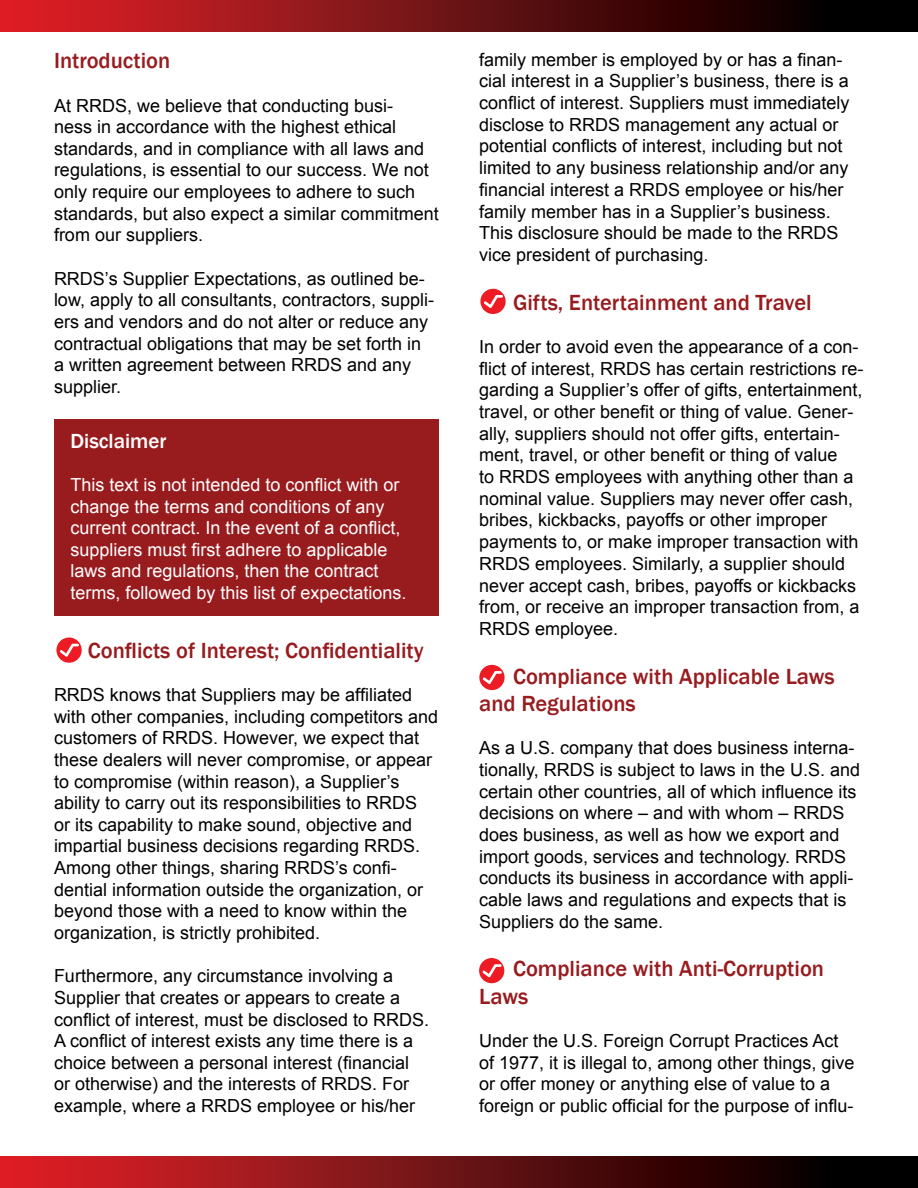
<style>
.page{position:relative;width:918px;height:1188px;background:#fff}
.page>*{position:absolute;margin:0;border:0;box-sizing:border-box;transform-origin:0 0}
.t1{font:500 22.5px/27.2px "Franklin Gothic";color:#981b1e}
.t2{font:500 21px "Franklin Gothic";color:#fff}
.t3{font:18px/21.8px "Arial";color:#000}
.t4{font:18px/21.6px "Arial";color:#fff}
</style>
<div class="page">
<div style="left:54px;top:419px;width:384px;height:197px;background:#981b1e"></div>
<div style="left:56px;top:638px;width:26px;height:25px;background:#ed1c24;border-radius:50%"></div>
<svg style="left:60px;top:644px;width:19px;height:13px"></svg>
<div style="left:480px;top:289px;width:26px;height:25px;background:#ed1c24;border-radius:50%"></div>
<svg style="left:484px;top:295px;width:19px;height:13px"></svg>
<div style="left:479px;top:665px;width:26px;height:25px;background:#ed1c24;border-radius:50%"></div>
<svg style="left:483px;top:671px;width:19px;height:13px"></svg>
<div style="left:479px;top:958px;width:25px;height:25px;background:#ed1c24;border-radius:50%"></div>
<svg style="left:482px;top:964px;width:20px;height:13px"></svg>
<div style="left:0;top:0;width:918px;height:31px;background:linear-gradient(to right,#e5232a,#000)"></div>
<hr style="left:916px;top:0;width:2px;height:31px;background:#000">
<div style="left:0;top:1157px;width:918px;height:31px;background:linear-gradient(to right,#e5232a,#000)"></div>
<hr style="left:917px;top:1157px;width:1px;height:31px;background:#000">
<p class="t1" style="left:54px;top:47px;width:118px">Introduction</p>
<p class="t3" style="left:54px;top:95px;width:386px">At RRDS, we believe that conducting busi-<br>ness in accordance with the highest ethical standards, and in compliance with all laws and regulations, is essential to our success. We not only require our employees to adhere to such standards, but also expect a similar commitment from our suppliers.</p>
<p class="t3" style="left:54px;top:268px;width:382px">RRDS’s Supplier Expectations, as outlined be&shy;low, apply to all consultants, contractors, suppli&shy;ers and vendors and do not alter or reduce any contractual obligations that may be set forth in a written agreement between RRDS and any supplier.</p>
<p class="t2" style="left:70px;top:428px;width:98px">Disclaimer</p>
<p class="t4" style="left:70px;top:474px;width:338px">This text is not intended to conflict with or change the terms and conditions of any current contract. In the event of a conflict, suppliers must first adhere to applicable laws and regulations, then the contract terms, followed by this list of expectations.</p>
<p class="t1" style="left:88px;top:637px;width:338px">Conflicts of Interest; Confidentiality</p>
<p class="t3" style="left:54px;top:684px;width:386px">RRDS knows that Suppliers may be affiliated with other companies, including competitors and customers of RRDS. However, we expect that these dealers will never compromise, or appear to compromise (within reason), a Supplier’s ability to carry out its responsibilities to RRDS<br>or its capability to make sound, objective and impartial business decisions regarding RRDS.<br>Among other things, sharing RRDS’s confi&shy;dential information outside the organization, or beyond those with a need to know within the organization, is strictly prohibited.</p>
<p class="t3" style="left:54px;top:965px;width:377px">Furthermore, any circumstance involving a Supplier that creates or appears to create a conflict of interest, must be disclosed to RRDS.<br>A conflict of interest exists any time there is a choice between a personal interest (financial or otherwise) and the interests of RRDS. For example, where a RRDS employee or his/her</p>
<p class="t3" style="left:479px;top:49px;width:372px">family member is employed by or has a finan&shy;cial interest in a Supplier’s business, there is a conflict of interest. Suppliers must immediately disclose to RRDS management any actual or potential conflicts of interest, including but not limited to any business relationship and/or any financial interest a RRDS employee or his/her family member has in a Supplier’s business.<br>This disclosure should be made to the RRDS vice president of purchasing.</p>
<p class="t1" style="left:513px;top:289px;width:300px">Gifts, Entertainment and Travel</p>
<p class="t3" style="left:479px;top:336px;width:386px">In order to avoid even the appearance of a con&shy;flict of interest, RRDS has certain restrictions re&shy;garding a Supplier’s offer of gifts, entertainment, travel, or other benefit or thing of value. Gener&shy;ally, suppliers should not offer gifts, entertain&shy;ment, travel, or other benefit or thing of value<br>to RRDS employees with anything other than a nominal value. Suppliers may never offer cash, bribes, kickbacks, payoffs or other improper payments to, or make improper transaction with RRDS employees. Similarly, a supplier should never accept cash, bribes, payoffs or kickbacks from, or receive an improper transaction from, a RRDS employee.</p>
<p class="t1" style="left:479px;top:663px;width:357px;text-indent:34px">Compliance with Applicable Laws and Regulations</p>
<p class="t3" style="left:479px;top:737px;width:382px">As a U.S. company that does business interna&shy;tionally, RRDS is subject to laws in the U.S. and certain other countries, all of which influence its decisions on where – and with whom – RRDS does business, as well as how we export and import goods, services and technology. RRDS conducts its business in accordance with appli&shy;cable laws and regulations and expects that is Suppliers do the same.</p>
<p class="t1" style="left:479px;top:956px;width:346px;text-indent:34px">Compliance with Anti-Corruption<br>Laws</p>
<p class="t3" style="left:479px;top:1030px;width:377px">Under the U.S. Foreign Corrupt Practices Act of 1977, it is illegal to, among other things, give or offer money or anything else of value to a foreign or public official for the purpose of influ-</p>
</div>
